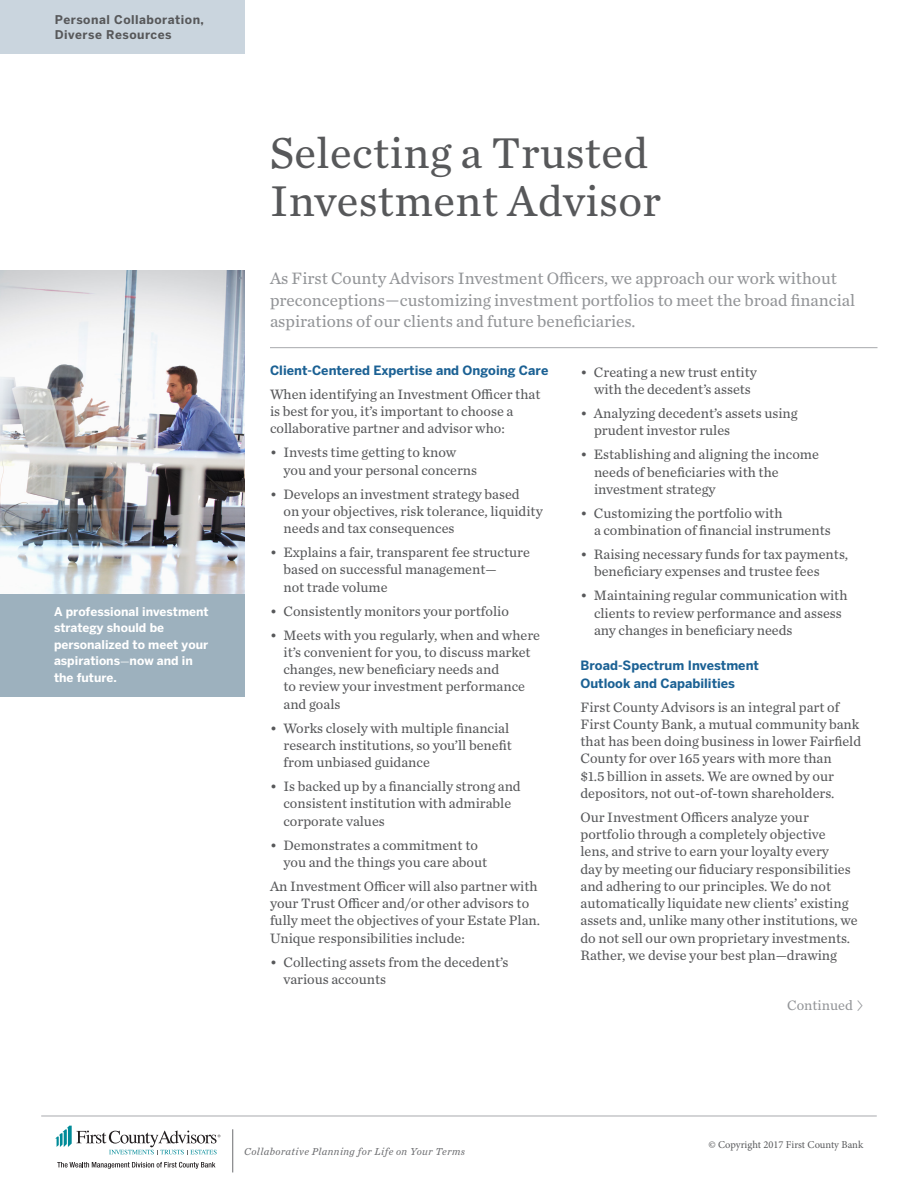
<style>
.page{position:relative;width:918px;height:1188px;background:#fff}
.page>*{position:absolute;margin:0;border:0;box-sizing:border-box;transform-origin:0 0}
.t1{font:45px/48px "Chronicle Text G2";letter-spacing:.01em;color:#57585a}
.t2{font:17.25px/21.8px "Chronicle Text G2";color:#939598}
.t3{font:14.25px/17.2px "Chronicle Text G2";color:#57585a}
.t4{font:14.25px "Chronicle Text G2";color:#939598}
.t5{font:700 12.75px/17.2px "Benton Sans";color:#1b6194}
.t6{font:700 12px/16.5px "Benton Sans";color:#fff}
.t7{font:700 12px "Benton Sans";letter-spacing:.04em;color:#57585a}
.t8{font:italic 10.5px "Chronicle Text G2";letter-spacing:.04em;color:#6c6d70}
.t9{font:10.5px "Minion Pro";color:#57585a}
.s1{font-family:"Chronicle Text G2";font-weight:400}
.s2{font-family:"Geogrotesque"}
</style>
<div class="page">
<svg style="left:55px;top:1126px;width:165px;height:28px"></svg>
<svg style="left:57px;top:1162px;width:158px;height:7px"></svg>
<hr style="left:41px;top:1116px;width:836px;height:1px;background:#a8a9ad">
<hr style="left:232px;top:1129px;width:1px;height:43px;background:#6c6d70">
<div style="left:0;top:0;width:245px;height:54px;background:#cad5de"></div>
<div style="left:0;top:594px;width:245px;height:103px;background:#9db1be"></div>
<img style="left:0;top:270px;width:245px;height:324px">
<hr style="left:270px;top:347px;width:608px;height:1px;background:#a8a9ad">
<p class="t7" style="left:55px;top:12px;width:151px">Personal Collaboration,</p>
<p class="t7" style="left:55px;top:27px;width:118px">Diverse Resources</p>
<p class="t6" style="left:54px;top:603px;width:156px">A professional investment strategy should be personalized to meet your aspirations<span class="s1">—</span>now and in the future.</p>
<p class="t1" style="left:270px;top:127px;width:393px">Selecting a Trusted<br>Investment Advisor</p>
<p class="t2" style="left:270px;top:266px;width:587px">As First County Advisors Investment Officers, we approach our work without preconceptions<span class="s2">—</span>customizing investment portfolios to meet the broad financial aspirations of our clients and future beneficiaries.</p>
<p class="t5" style="left:270px;top:361px;width:280px">Client-Centered Expertise and Ongoing Care</p>
<p class="t3" style="left:270px;top:385px;width:272px">When identifying an Investment Officer that is best for you, it’s important to choose a collaborative partner and advisor who:</p>
<p class="t3" style="left:284px;top:443px;width:195px;text-indent:-14px">• Invests time getting to know you and your personal concerns</p>
<p class="t3" style="left:284px;top:484px;width:261px;text-indent:-14px">• Develops an investment strategy based<br>on your objectives, risk tolerance, liquidity needs and tax consequences</p>
<p class="t3" style="left:284px;top:543px;width:248px;text-indent:-14px">• Explains a fair, transparent fee structure based on successful management—<br>not trade volume</p>
<p class="t3" style="left:270px;top:601px;width:240px">• Consistently monitors your portfolio</p>
<p class="t3" style="left:284px;top:625px;width:258px;text-indent:-14px">• Meets with you regularly, when and where it’s convenient for you, to discuss market changes, new beneficiary needs and<br>to review your investment performance and goals</p>
<p class="t3" style="left:284px;top:718px;width:230px;text-indent:-14px">• Works closely with multiple financial research institutions, so you’ll benefit from unbiased guidance</p>
<p class="t3" style="left:284px;top:777px;width:239px;text-indent:-14px">• Is backed up by a financially strong and consistent institution with admirable corporate values</p>
<p class="t3" style="left:284px;top:835px;width:205px;text-indent:-14px">• Demonstrates a commitment to you and the things you care about</p>
<p class="t3" style="left:270px;top:877px;width:272px">An Investment Officer will also partner with your Trust Officer and/or other advisors to fully meet the objectives of your Estate Plan.<br>Unique responsibilities include:</p>
<p class="t3" style="left:284px;top:952px;width:226px;text-indent:-14px">• Collecting assets from the decedent’s various accounts</p>
<p class="t3" style="left:580px;top:363px;width:178px;text-align:center">• Creating a new trust entity with the decedent’s assets</p>
<p class="t3" style="left:594px;top:404px;width:205px;text-indent:-14px">• Analyzing decedent’s assets using prudent investor rules</p>
<p class="t3" style="left:594px;top:445px;width:227px;text-indent:-14px">• Establishing and aligning the income needs of beneficiaries with the investment strategy</p>
<p class="t3" style="left:594px;top:504px;width:238px;text-indent:-14px">• Customizing the portfolio with<br>a combination of financial instruments</p>
<p class="t3" style="left:594px;top:545px;width:256px;text-indent:-14px">• Raising necessary funds for tax payments, beneficiary expenses and trustee fees</p>
<p class="t3" style="left:594px;top:586px;width:255px;text-indent:-14px">• Maintaining regular communication with clients to review performance and assess any changes in beneficiary needs</p>
<p class="t5" style="left:580px;top:657px;width:180px">Broad-Spectrum Investment<br>Outlook and Capabilities</p>
<p class="t3" style="left:580px;top:697px;width:282px">First County Advisors is an integral part of First County Bank, a mutual community bank that has been doing business in lower Fairfield County for over 165 years with more than<br>$1.5 billion in assets. We are owned by our depositors, not out-of-town shareholders.</p>
<p class="t3" style="left:580px;top:808px;width:279px">Our Investment Officers analyze your portfolio through a completely objective<br>lens, and strive to earn your loyalty every<br>day by meeting our fiduciary responsibilities and adhering to our principles. We do not automatically liquidate new clients’ existing assets and, unlike many other institutions, we do not sell our own proprietary investments.<br>Rather, we devise your best plan—drawing</p>
<p class="t4" style="left:787px;top:994px;width:78px">Continued •</p>
<p class="t8" style="left:244px;top:1144px;width:222px">Collaborative Planning for Life on Your Terms</p>
<p class="t9" style="left:708px;top:1138px;width:156px">© Copyright 2017 First County Bank</p>
</div>
